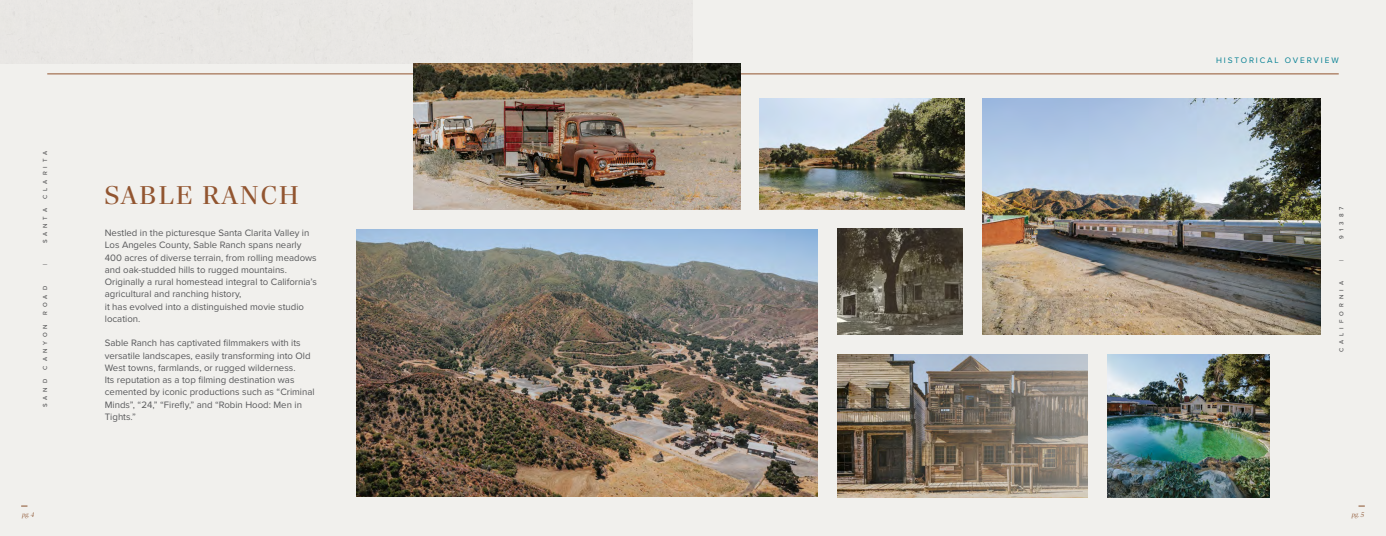
<style>
.page{position:relative;width:1386px;height:536px;background:#f1f0ed}
.page>*{position:absolute;margin:0;border:0;box-sizing:border-box;transform-origin:0 0}
.t1{font:26.25px "Richmond Display";letter-spacing:.1em;color:#925530}
.t2{font:9.62px/12.2px "Proxima Nova";color:#58595b}
.t3{font:8.31px "Proxima Nova";letter-spacing:.225em;color:#088194}
.t4{font:italic 300 7px "Richmond Display";color:#925530}
.t5{font:500 6.12px "Proxima Nova";letter-spacing:.65em;color:#58595b}
</style>
<div class="page">
<hr style="left:47px;top:74px;width:1292px;height:1px;background:#925530">
<img style="left:760px;top:99px;width:205px;height:110px">
<img style="left:356px;top:229px;width:462px;height:267px">
<img style="left:837px;top:228px;width:125px;height:107px">
<img style="left:983px;top:99px;width:337px;height:236px">
<img style="left:414px;top:63px;width:326px;height:146px">
<svg style="left:837px;top:354px;width:250px;height:143px;background:#83796c"></svg>
<img style="left:1107px;top:354px;width:163px;height:143px">
<p class="t5" style="left:41px;top:199px;width:49px;rotate:-90deg">CLARITA</p>
<p class="t5" style="left:41px;top:243px;width:37px;rotate:-90deg">SANTA</p>
<p class="t5" style="left:41px;top:265px;width:3px;rotate:-90deg">|</p>
<p class="t5" style="left:41px;top:314px;width:30px;rotate:-90deg">ROAD</p>
<p class="t5" style="left:41px;top:369px;width:47px;rotate:-90deg">CANYON</p>
<p class="t5" style="left:41px;top:407px;width:30px;rotate:-90deg">SAND</p>
<h1 class="t1" style="left:105px;top:179px;width:195px">SABLE RANCH</h1>
<p class="t2" style="left:105px;top:226px;width:214px">Nestled in the picturesque Santa Clarita Valley in Los Angeles County, Sable Ranch spans nearly 400 acres of diverse terrain, from rolling meadows and oak-studded hills to rugged mountains.<br>Originally a rural homestead integral to California’s agricultural and ranching history,<br>it has evolved into a distinguished movie studio location.</p>
<p class="t2" style="left:105px;top:336px;width:211px">Sable Ranch has captivated filmmakers with its versatile landscapes, easily transforming into Old West towns, farmlands, or rugged wilderness.<br>Its reputation as a top filming destination was cemented by iconic productions such as “Criminal Minds”, “24,” “Firefly,” and “Robin Hood: Men in Tights.”</p>
<p class="t3" style="left:1216px;top:54px;width:124px">HISTORICAL OVERVIEW</p>
<p class="t5" style="left:1337px;top:238px;width:34px;rotate:-90deg">91387</p>
<p class="t5" style="left:1337px;top:352px;width:72px;rotate:-90deg">CALIFORNIA</p>
<p class="t4" style="left:22px;top:510px;width:14px">pg. 4</p>
<p class="t4" style="left:1352px;top:510px;width:13px">pg. 5</p>
</div>
